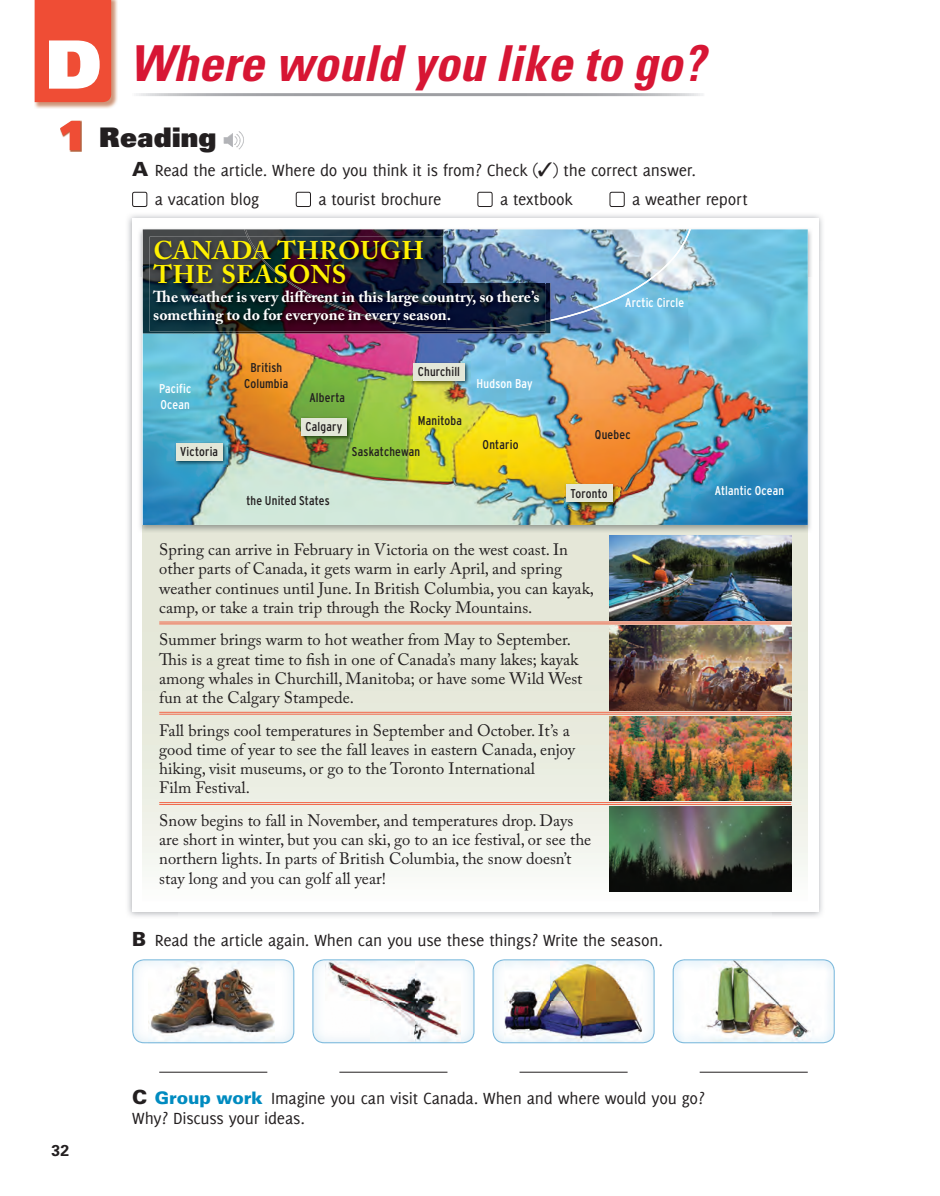
<style>
.page{position:relative;width:940px;height:1196px;background:#fff}
.page>*{position:absolute;margin:0;border:0;box-sizing:border-box;transform-origin:0 0}
.t1{font:italic 700 condensed 49.5px "Univers LT Std";color:#d71634}
.t2{font:27px "Univers LT Std X Black";letter-spacing:.01em;color:#231f20}
.t3{font:700 25.5px/24px "Adobe Caslon Pro";letter-spacing:.015em;color:#fff101}
.t4{font:17.7px/29px "Delicious";letter-spacing:-.01em;color:#231f20}
.t5{font:16.5px/19.2px "Adobe Caslon Pro";color:#231f20}
.t6{font:700 15.75px/18px "Adobe Caslon Pro";color:#fff}
.t7{font:700 15.75px "Univers LT Std";color:#231f20}
.t8{font:condensed 12.75px/15.3px "Interstate";letter-spacing:.015em;color:#231f20;text-align:center}
.t9{font:condensed 12.75px/15.3px "Interstate";letter-spacing:.01em;color:#fff}
.s1{font-family:"Frutiger LT Std";font-weight:900;font-style:normal;font-stretch:normal;font-size:69px;color:#fff}
.s2{font-family:"Univers LT Std";font-weight:900;font-size:19.5px}
.s3{font-family:"Univers LT Std";font-weight:900;font-size:17.25px;color:#008bc0}
</style>
<div class="page">
<img style="left:34px;top:0;width:84px;height:109px">
<div style="left:35px;top:0;width:76px;height:104px;background:#ef4d35"></div>
<svg style="left:224px;top:131px;width:20px;height:19px"></svg>
<img style="left:128px;top:215px;width:695px;height:47px">
<img style="left:128px;top:262px;width:51px;height:655px">
<img style="left:771px;top:262px;width:52px;height:655px">
<svg style="left:132px;top:219px;width:686px;height:693px"></svg>
<svg style="left:143px;top:533px;width:664px;height:359px"></svg>
<img style="left:139px;top:277px;width:4px;height:256px">
<img style="left:807px;top:277px;width:4px;height:256px">
<img style="left:143px;top:229px;width:664px;height:296px">
<img style="left:550px;top:229px;width:144px;height:101px">
<hr style="left:159px;top:622px;width:632px;height:1px;background:#f26648">
<hr style="left:159px;top:624px;width:632px;height:1px;background:#f26648">
<hr style="left:159px;top:712px;width:632px;height:1px;background:#f26648">
<hr style="left:159px;top:714px;width:632px;height:1px;background:#f26648">
<hr style="left:159px;top:802px;width:632px;height:1px;background:#f26648">
<hr style="left:159px;top:804px;width:632px;height:1px;background:#f26648">
<img style="left:609px;top:535px;width:182px;height:85px">
<img style="left:609px;top:626px;width:182px;height:84px">
<img style="left:609px;top:716px;width:182px;height:85px">
<img style="left:609px;top:806px;width:182px;height:85px">
<img style="left:143px;top:229px;width:101px;height:36px">
<img style="left:143px;top:265px;width:50px;height:68px">
<img style="left:500px;top:322px;width:50px;height:11px">
<img style="left:193px;top:331px;width:307px;height:2px">
<svg style="left:244px;top:229px;width:306px;height:93px"></svg>
<img style="left:149px;top:237px;width:296px;height:94px">
<img style="left:445px;top:330px;width:100px;height:1px">
<img style="left:247px;top:237px;width:298px;height:93px">
<img style="left:174px;top:441px;width:54px;height:25px">
<div style="left:176px;top:443px;width:46px;height:18px;background:#e3e7d8"></div>
<img style="left:412px;top:362px;width:58px;height:24px">
<div style="left:413px;top:363px;width:51px;height:18px;background:#e3e7d8"></div>
<img style="left:299px;top:416px;width:53px;height:25px">
<div style="left:301px;top:418px;width:46px;height:18px;background:#e3e7d8"></div>
<img style="left:564px;top:483px;width:53px;height:25px">
<div style="left:566px;top:484px;width:46px;height:18px;background:#e3e7d8"></div>
<img style="left:132px;top:959px;width:162px;height:84px">
<img style="left:133px;top:960px;width:160px;height:82px">
<img style="left:149px;top:961px;width:126px;height:83px">
<img style="left:282px;top:961px;width:10px;height:82px">
<img style="left:312px;top:959px;width:162px;height:84px">
<img style="left:313px;top:960px;width:160px;height:82px">
<img style="left:492px;top:959px;width:162px;height:84px">
<img style="left:493px;top:960px;width:160px;height:82px">
<img style="left:504px;top:960px;width:138px;height:1px">
<img style="left:672px;top:959px;width:162px;height:84px">
<img style="left:673px;top:960px;width:160px;height:82px">
<hr style="left:159px;top:1072px;width:108px;height:1px;background:#231f20">
<hr style="left:339px;top:1072px;width:108px;height:1px;background:#231f20">
<hr style="left:519px;top:1072px;width:108px;height:1px;background:#231f20">
<hr style="left:699px;top:1072px;width:108px;height:1px;background:#231f20">
<img style="left:69px;top:121px;width:13px;height:31px">
<svg style="left:60px;top:121px;width:20px;height:29px"></svg>
<div style="left:132px;top:192px;width:15px;height:15px;border:1px solid #231f20;border-radius:2px"></div>
<div style="left:296px;top:192px;width:15px;height:15px;border:1px solid #231f20;border-radius:2px"></div>
<div style="left:477px;top:192px;width:15px;height:15px;border:1px solid #231f20;border-radius:2px"></div>
<div style="left:609px;top:192px;width:15px;height:15px;border:1px solid #231f20;border-radius:2px"></div>
<h1 class="t1" style="left:46px;top:44px;width:660px"><span class="s1">D</span> Where would you like to go?</h1>
<h2 class="t2" style="left:99px;top:127px;width:119px">Reading</h2>
<p class="t4" style="left:155px;top:157px;width:542px;text-indent:-23px"><span class="s2">A</span> Read the article. Where do you think it is from? Check (✓) the correct answer. a vacation blog</p>
<p class="t4" style="left:318px;top:186px;width:124px">a tourist brochure</p>
<p class="t4" style="left:500px;top:186px;width:74px">a textbook</p>
<p class="t4" style="left:632px;top:186px;width:117px">a weather report</p>
<p class="t7" style="left:52px;top:1141px;width:19px">32</p>
<h3 class="t3" style="left:153px;top:241px;width:272px">CANADA THROUGH<br>THE SEASONS</h3>
<p class="t6" style="left:153px;top:290px;width:387px">The weather is very different in this large country, so there’s something to do for everyone in every season.</p>
<p class="t9" style="left:159px;top:382px;width:34px">Pacific<br>Ocean</p>
<p class="t8" style="left:180px;top:445px;width:39px">Victoria</p>
<p class="t8" style="left:244px;top:361px;width:46px">British<br>Columbia</p>
<p class="t8" style="left:309px;top:391px;width:37px">Alberta</p>
<p class="t8" style="left:305px;top:420px;width:38px">Calgary</p>
<p class="t8" style="left:418px;top:365px;width:44px">Churchill</p>
<p class="t8" style="left:418px;top:414px;width:46px">Manitoba</p>
<p class="t8" style="left:352px;top:445px;width:70px">Saskatchewan</p>
<p class="t8" style="left:246px;top:493px;width:85px">the United States</p>
<p class="t9" style="left:476px;top:376px;width:58px">Hudson Bay</p>
<p class="t8" style="left:482px;top:438px;width:37px">Ontario</p>
<p class="t9" style="left:625px;top:296px;width:60px">Arctic Circle</p>
<p class="t8" style="left:594px;top:428px;width:37px">Quebec</p>
<p class="t8" style="left:570px;top:487px;width:39px">Toronto</p>
<p class="t5" style="left:159px;top:541px;width:436px">Spring can arrive in February in Victoria on the west coast. In other parts of Canada, it gets warm in early April, and spring weather continues until June. In British Columbia, you can kayak, camp, or take a train trip through the Rocky Mountains.</p>
<p class="t5" style="left:159px;top:632px;width:424px">Summer brings warm to hot weather from May to September.<br>This is a great time to fish in one of Canada’s many lakes; kayak among whales in Churchill, Manitoba; or have some Wild West fun at the Calgary Stampede.</p>
<p class="t5" style="left:159px;top:722px;width:417px">Fall brings cool temperatures in September and October. It’s a good time of year to see the fall leaves in eastern Canada, enjoy hiking, visit museums, or go to the Toronto International<br>Film Festival.</p>
<p class="t5" style="left:159px;top:812px;width:433px">Snow begins to fall in November, and temperatures drop. Days are short in winter, but you can ski, go to an ice festival, or see the northern lights. In parts of British Columbia, the snow doesn’t stay long and you can golf all year!</p>
<p class="t4" style="left:132px;top:926px;width:532px"><span class="s2">B</span> Read the article again. When can you use these things? Write the season.</p>
<p class="t9" style="left:714px;top:484px;width:71px">Atlantic Ocean</p>
<p class="t4" style="left:132px;top:1089px;width:574px;line-height:20.2px"><span class="s2">C</span> <span class="s3">Group work</span> Imagine you can visit Canada. When and where would you go?<br>Why? Discuss your ideas.</p>
</div>
